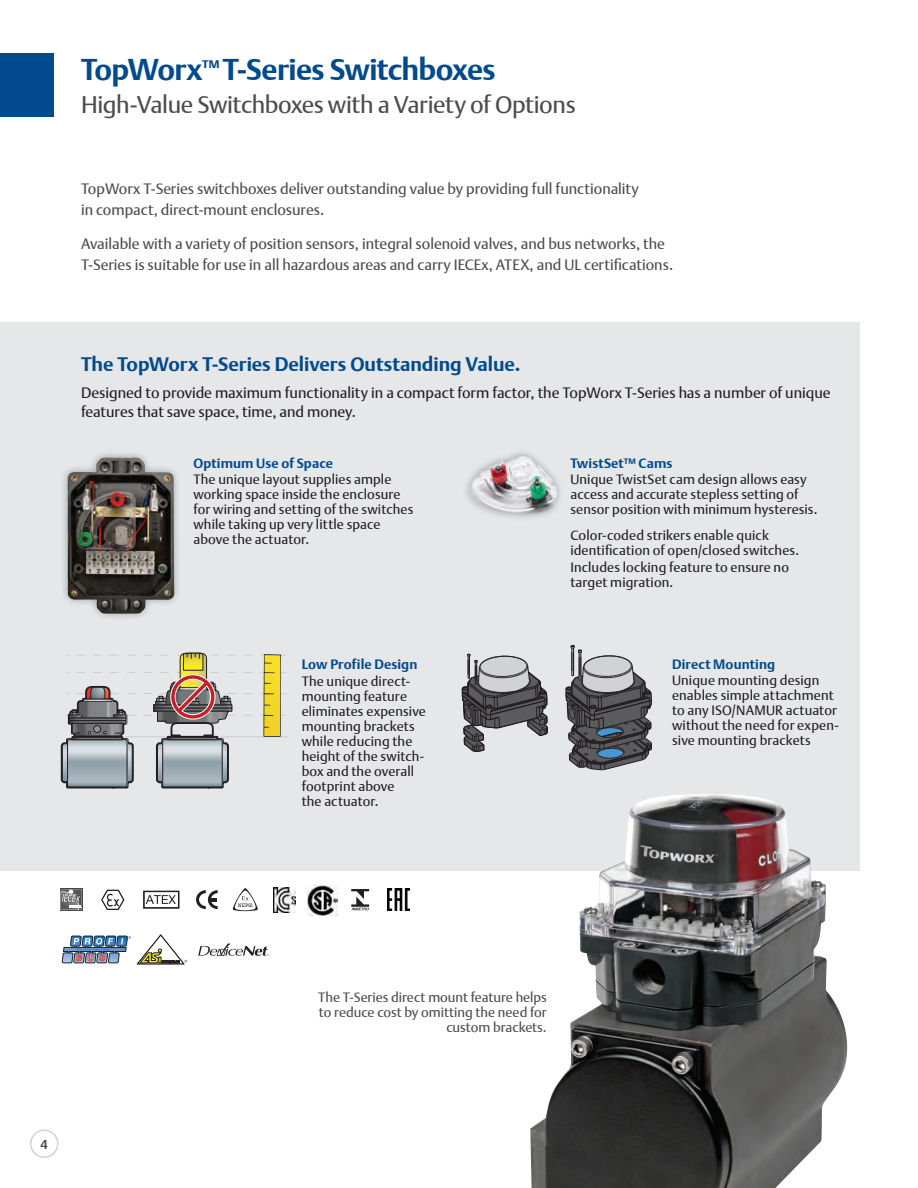
<style>
.page{position:relative;width:918px;height:1188px;background:#fff}
.page>*{position:absolute;margin:0;border:0;box-sizing:border-box;transform-origin:0 0}
.Section_Head{font:700 30px "DTL Argo T";letter-spacing:-.02em;color:#004a8d}
.Section_sub-head{font:24px "DTL Argo T";letter-spacing:-.015em;color:#4b4c4d}
.t1{font:700 19.5px "DTL Argo T";letter-spacing:-.005em;color:#004a8d}
.t2{font:15px/21px "DTL Argo T";color:#4b4c4d}
.t3{font:15px/19.5px "DTL Argo T";color:#231f20}
.t4{font:13.5px/15px "DTL Argo T";letter-spacing:.01em;color:#231f20}
.t5{font:13.5px/15px "DTL Argo T";color:#4b4c4d;text-align:right}
.t6{font:700 13.5px "DTL Argo T";letter-spacing:.01em;color:#004a8d}
.t7{font:700 12.75px "DTL Argo T";color:#4b4c4d}
</style>
<div class="page">
<div style="left:0;top:322px;width:860px;height:548px;background:#e6e7e9"></div>
<svg style="left:566px;top:645px;width:86px;height:126px"></svg>
<svg style="left:462px;top:654px;width:86px;height:98px"></svg>
<img style="left:530px;top:794px;width:318px;height:394px">
<img style="left:63px;top:453px;width:115px;height:165px">
<img style="left:466px;top:452px;width:95px;height:66px">
<hr style="left:74px;top:736px;width:214px;height:1px;background:#caced4">
<svg style="left:60px;top:652px;width:226px;height:137px"></svg>
<div style="left:157px;top:743px;width:71px;height:39px;border:1px solid #231f20;border-radius:2px"></div>
<svg style="left:164px;top:741px;width:57px;height:44px"></svg>
<div style="left:162px;top:739px;width:61px;height:48px;border:1px solid #231f20"></div>
<div style="left:168px;top:737px;width:49px;height:3px;border:1px solid #231f20"></div>
<svg style="left:198px;top:943px;width:71px;height:13px"></svg>
<svg style="left:62px;top:936px;width:69px;height:27px"></svg>
<svg style="left:137px;top:934px;width:50px;height:31px"></svg>
<svg style="left:196px;top:890px;width:22px;height:19px"></svg>
<svg style="left:143px;top:891px;width:36px;height:18px"></svg>
<svg style="left:60px;top:888px;width:22px;height:23px"></svg>
<svg style="left:61px;top:889px;width:20px;height:21px"></svg>
<svg style="left:101px;top:890px;width:23px;height:20px"></svg>
<svg style="left:351px;top:889px;width:19px;height:22px"></svg>
<svg style="left:351px;top:889px;width:18px;height:21px"></svg>
<svg style="left:233px;top:888px;width:25px;height:23px"></svg>
<img style="left:387px;top:888px;width:22px;height:22px">
<img style="left:308px;top:885px;width:30px;height:30px">
<img style="left:273px;top:888px;width:23px;height:25px">
<div style="left:0;top:53px;width:54px;height:63px;background:#004a8d"></div>
<div style="left:30px;top:1130px;width:28px;height:28px;border:2px solid #d1d2d4;border-radius:50%"></div>
<p class="Section_Head" style="left:81px;top:51px;width:416px">TopWorx<sup>™</sup> T-Series Switchboxes</p>
<p class="Section_sub-head" style="left:81px;top:90px;width:496px">High-Value Switchboxes with a Variety of Options</p>
<p class="t2" style="left:81px;top:178px;width:559px">TopWorx T-Series switchboxes deliver outstanding value by providing full functionality in compact, direct-mount enclosures.</p>
<p class="t2" style="left:81px;top:233px;width:594px">Available with a variety of position sensors, integral solenoid valves, and bus networks, the<br>T-Series is suitable for use in all hazardous areas and carry IECEx, ATEX, and UL certifications.</p>
<p class="t1" style="left:81px;top:353px;width:441px">The TopWorx T-Series Delivers Outstanding Value.</p>
<p class="t3" style="left:81px;top:382px;width:751px">Designed to provide maximum functionality in a compact form factor, the TopWorx T-Series has a number of unique features that save space, time, and money.</p>
<p class="t6" style="left:193px;top:455px;width:141px">Optimum Use of Space</p>
<p class="t4" style="left:193px;top:472px;width:221px">The unique layout supplies ample working space inside the enclosure for wiring and setting of the switches while taking up very little space above the actuator.</p>
<p class="t6" style="left:302px;top:657px;width:117px">Low Profile Design</p>
<p class="t4" style="left:302px;top:674px;width:126px">The unique direct&shy;mounting feature eliminates expensive mounting brackets while reducing the height of the switch&shy;box and the overall footprint above<br>the actuator.</p>
<p class="t6" style="left:570px;top:455px;width:104px">TwistSet™ Cams</p>
<p class="t4" style="left:570px;top:472px;width:249px">Unique TwistSet cam design allows easy access and accurate stepless setting of sensor position with minimum hysteresis.</p>
<p class="t4" style="left:570px;top:528px;width:230px">Color-coded strikers enable quick identification of open/closed switches.</p>
<p class="t4" style="left:570px;top:559px;width:220px">Includes locking feature to ensure no target migration.</p>
<p class="t6" style="left:672px;top:656px;width:105px">Direct Mounting</p>
<p class="t4" style="left:672px;top:673px;width:168px">Unique mounting design enables simple attachment to any ISO/NAMUR actuator without the need for expen&shy;sive mounting brackets</p>
<p class="t7" style="left:41px;top:1137px;width:9px">4</p>
<p class="t5" style="left:318px;top:989px;width:230px">The T-Series direct mount feature helps to reduce cost by omitting the need for custom brackets.</p>
</div>
